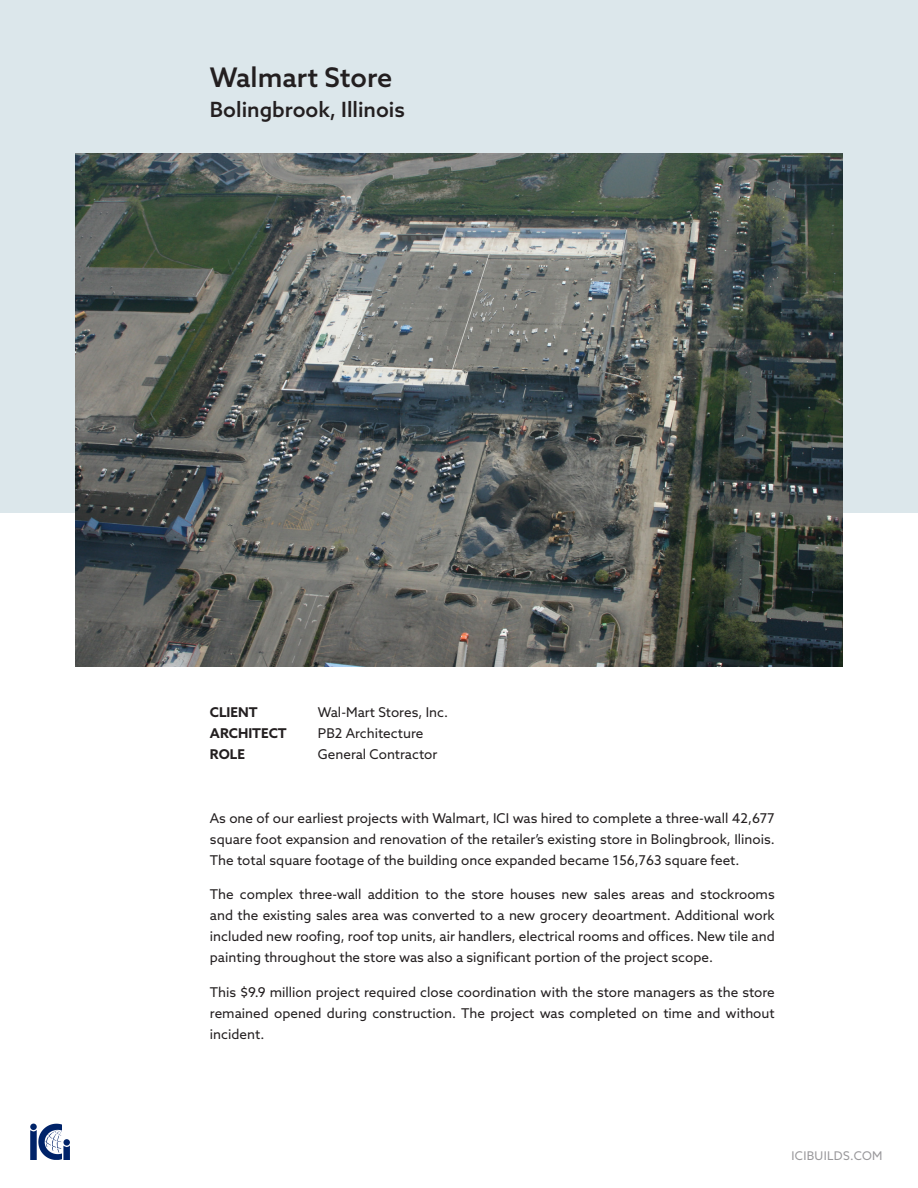
<style>
.page{position:relative;width:918px;height:1188px;background:#fff}
.page>*{position:absolute;margin:0;border:0;box-sizing:border-box;transform-origin:0 0}
.t1{font:500 27px "Azo Sans";color:#231f20}
.t2{font:500 21px "Azo Sans";color:#231f20}
.t3{font:13.5px/21px "Azo Sans";color:#231f20;text-align:justify}
.t4{font:700 13.5px "Azo Sans";color:#231f20}
.t5{font:12px "Azo Sans";letter-spacing:.025em;color:#99989b}
</style>
<div class="page">
<div style="left:0;top:0;width:918px;height:512px;background:#dce7eb"></div>
<img style="left:76px;top:154px;width:766px;height:513px">
<svg style="left:30px;top:1124px;width:40px;height:36px"></svg>
<p class="t1" style="left:210px;top:60px;width:184px">Walmart Store</p>
<p class="t2" style="left:210px;top:96px;width:197px">Bolingbrook, Illinois</p>
<p class="t4" style="left:210px;top:703px;width:49px">CLIENT</p>
<p class="t3" style="left:318px;top:702px;width:132px">Wal-Mart Stores, Inc.</p>
<p class="t4" style="left:210px;top:724px;width:78px">ARCHITECT</p>
<p class="t3" style="left:318px;top:723px;width:107px">PB2 Architecture</p>
<p class="t4" style="left:210px;top:745px;width:37px">ROLE</p>
<p class="t3" style="left:318px;top:744px;width:121px">General Contractor</p>
<p class="t3" style="left:210px;top:807px;width:566px">As one of our earliest projects with Walmart, ICI was hired to complete a three-wall 42,677 square foot expansion and renovation of the retailer’s existing store in Bolingbrook, Ilinois.<br>The total square footage of the building once expanded became 156,763 square feet.</p>
<p class="t3" style="left:210px;top:884px;width:566px">The complex three-wall addition to the store houses new sales areas and stockrooms and the existing sales area was converted to a new grocery deoartment. Additional work included new roofing, roof top units, air handlers, electrical rooms and offices. New tile and painting throughout the store was also a significant portion of the project scope.</p>
<p class="t3" style="left:210px;top:981px;width:566px">This $9.9 million project required close coordination with the store managers as the store remained opened during construction. The project was completed on time and without incident.</p>
<p class="t5" style="left:792px;top:1148px;width:93px">ICIBUILDS.COM</p>
</div>
